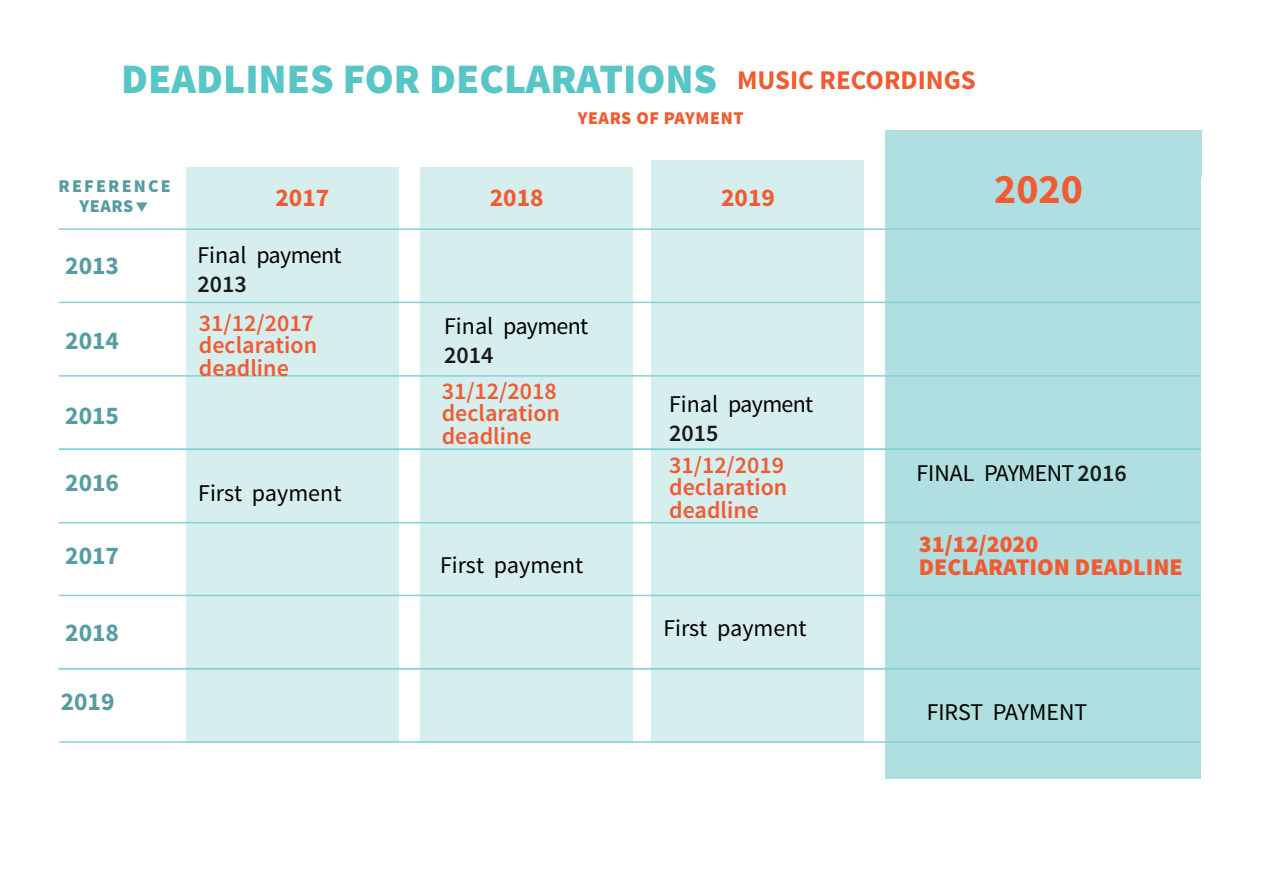
<style>
.page{position:relative;width:1263px;height:893px;background:#fff}
.page>*{position:absolute;margin:0;border:0;box-sizing:border-box;transform-origin:0 0}
.t1{font:900 42px "Source Sans Pro";color:#58c5c7}
.t2{font:700 42px "Source Sans Pro";color:#f15b31}
.t3{font:700 25.5px "Source Sans Pro";color:#579ca2}
.t4{font:700 25.5px "Source Sans Pro";color:#f15b31}
.t5{font:600 24px/22.5px "Source Sans Pro";color:#f15b31}
.t6{font:24px "Source Sans Pro";letter-spacing:-.03em;color:#000}
.t7{font:24px "Source Sans Pro";color:#000}
.t8{font:900 24px/22.5px "Source Sans Pro";color:#f15b31}
.t9{font:600 24px "Source Sans Pro";color:#1a1a1a}
.t10{font:900 18px/19.5px "Source Sans Pro";letter-spacing:.12em;color:#579ca2}
.t11{font:900 18px "Source Sans Pro";letter-spacing:.03em;color:#f15b31}
.s1{font-weight:700;font-size:27px;color:#f15b31}
.s2{font-weight:600;color:#1a1a1a}
</style>
<div class="page">
<div style="left:187px;top:167px;width:212px;height:576px;background:#d6eeee"></div>
<div style="left:420px;top:167px;width:212px;height:576px;background:#d6eeee"></div>
<div style="left:651px;top:161px;width:212px;height:582px;background:#d6eeee"></div>
<div style="left:885px;top:131px;width:317px;height:648px;background:#afdfe0"></div>
<svg style="left:59px;top:228px;width:1143px;height:75px"></svg>
<svg style="left:59px;top:375px;width:1143px;height:74px"></svg>
<svg style="left:59px;top:449px;width:1143px;height:74px"></svg>
<svg style="left:59px;top:595px;width:1143px;height:73px"></svg>
<svg style="left:59px;top:668px;width:1143px;height:75px"></svg>
<h1 class="t1" style="left:121px;top:52px;width:856px">DEADLINES FOR DECLARATIONS <span class="s1">MUSIC RECORDINGS</span></h1>
<p class="t10" style="left:80px;top:177px;width:93px;text-indent:-21px">REFERENCE<br>YEARS</p>
<p class="t3" style="left:65px;top:249px;width:55px">2013</p>
<p class="t3" style="left:65px;top:324px;width:55px">2014</p>
<p class="t3" style="left:65px;top:399px;width:55px">2015</p>
<p class="t3" style="left:65px;top:466px;width:55px">2016</p>
<p class="t3" style="left:65px;top:539px;width:55px">2017</p>
<p class="t3" style="left:65px;top:616px;width:55px">2018</p>
<p class="t3" style="left:61px;top:685px;width:55px">2019</p>
<p class="t11" style="left:578px;top:106px;width:167px">YEARS OF PAYMENT</p>
<p class="t4" style="left:275px;top:181px;width:55px">2017</p>
<p class="t4" style="left:490px;top:181px;width:55px">2018</p>
<p class="t4" style="left:721px;top:181px;width:55px">2019</p>
<p class="t6" style="left:197px;top:240px;width:146px">Final payment</p>
<p class="t9" style="left:197px;top:269px;width:51px">2013</p>
<p class="t5" style="left:199px;top:312px;width:120px">31/12/2017 declaration deadline</p>
<p class="t7" style="left:198px;top:478px;width:145px">First payment</p>
<p class="t6" style="left:444px;top:311px;width:146px">Final payment</p>
<p class="t9" style="left:444px;top:339px;width:51px">2014</p>
<p class="t5" style="left:442px;top:380px;width:120px">31/12/2018 declaration deadline</p>
<p class="t7" style="left:440px;top:550px;width:145px">First payment</p>
<p class="t6" style="left:669px;top:389px;width:146px">Final payment</p>
<p class="t9" style="left:669px;top:418px;width:51px">2015</p>
<p class="t5" style="left:669px;top:454px;width:120px">31/12/2019 declaration deadline</p>
<p class="t7" style="left:663px;top:613px;width:145px">First payment</p>
<h1 class="t2" style="left:994px;top:162px;width:90px">2020</h1>
<p class="t6" style="left:916px;top:458px;width:212px">FINAL PAYMENT <span class="s2">2016</span></p>
<p class="t8" style="left:919px;top:534px;width:266px">31/12/2020<br>DECLARATION DEADLINE</p>
<p class="t7" style="left:927px;top:697px;width:162px">FIRST PAYMENT</p>
</div>
